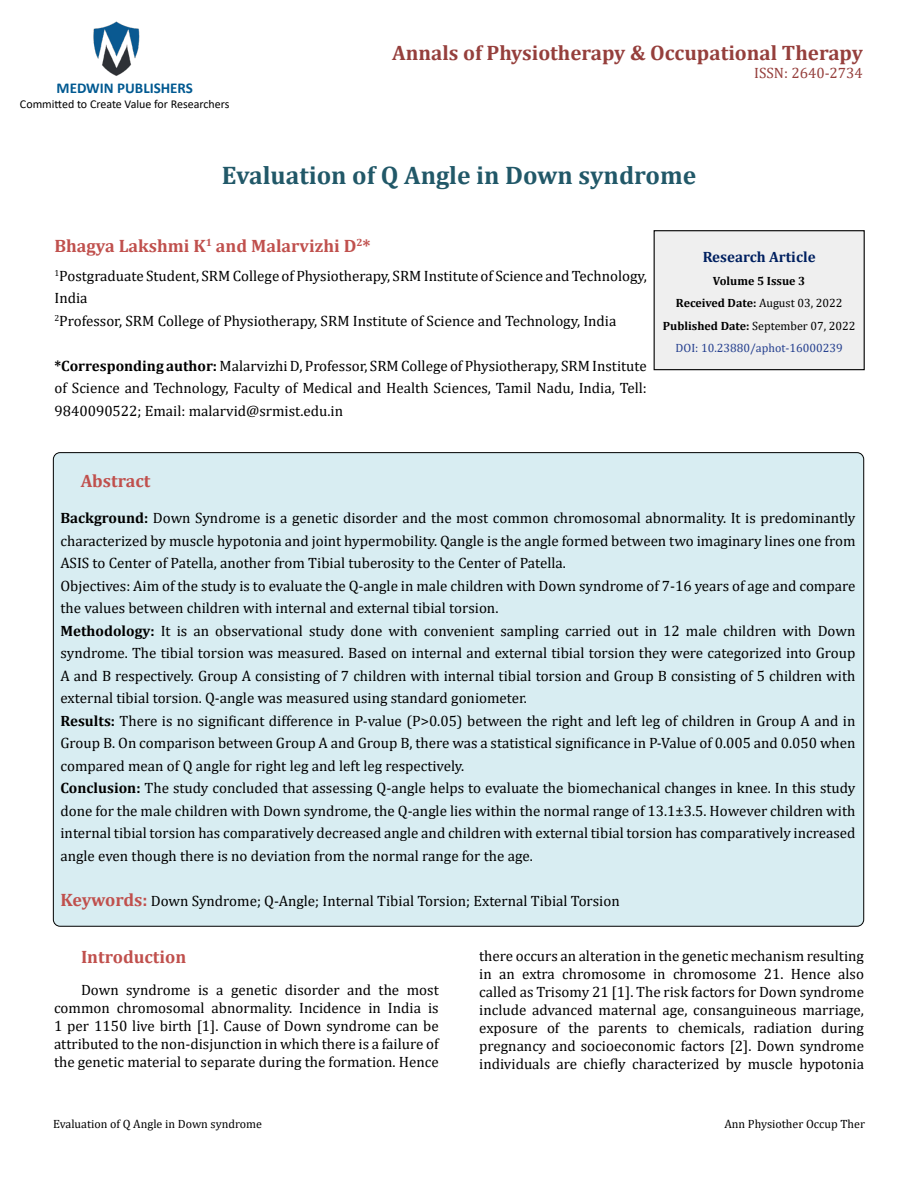
<style>
.page{position:relative;width:918px;height:1188px;background:#fff}
.page>*{position:absolute;margin:0;border:0;box-sizing:border-box;transform-origin:0 0}
.t1{font:700 25.5px "Cambria";color:#215868}
.t2{font:700 21px "Cambria";color:#953f3c}
.t3{font:700 18px "Cambria";color:#c0504d}
.t4{font:15px/22.5px "Cambria";color:#000;text-align:justify}
.t5{font:700 15px "Calibri";color:#005991}
.t6{font:700 15px "Cambria";color:#002060}
.t7{font:15px "Cambria";color:#953f3c}
.t8{font:700 12px/22.5px "Cambria";color:#000;text-align:center}
.t9{font:12px "Cambria";color:#000}
.t10{font:12px "Calibri";color:#000}
.s1{font-weight:700}
.s2{font-weight:400}
.s3{font-weight:400;color:#25408f}
.s4{font-weight:700;font-size:18px;color:#c0504d}
</style>
<div class="page">
<img style="left:93px;top:21px;width:47px;height:55px">
<div style="left:654px;top:231px;width:210px;height:139px;background:#efefef"></div>
<div style="left:654px;top:230px;width:211px;height:140px;border:1px solid #000"></div>
<div style="left:53px;top:453px;width:811px;height:473px;background:#d8edf2;border-radius:7px"></div>
<p class="t5" style="left:57px;top:78px;width:138px">MEDWIN PUBLISHERS</p>
<p class="t10" style="left:20px;top:95px;width:211px">Committed to Create Value for Researchers</p>
<h2 class="t2" style="left:392px;top:38px;width:472px">Annals of Physiotherapy &amp; Occupational Therapy</h2>
<p class="t7" style="left:754px;top:64px;width:110px">ISSN: 2640-2734</p>
<h1 class="t1" style="left:222px;top:157px;width:476px">Evaluation of Q Angle in Down syndrome</h1>
<p class="t3" style="left:54px;top:233px;width:318px">Bhagya Lakshmi K<sup>1</sup> and Malarvizhi D<sup>2</sup>*</p>
<p class="t4" style="left:54px;top:264px;width:594px;text-align:left"><sup>1</sup>Postgraduate Student, SRM College of Physiotherapy, SRM Institute of Science and Technology,<br>India<br><sup>2</sup>Professor, SRM College of Physiotherapy, SRM Institute of Science and Technology, India</p>
<p class="t4" style="left:54px;top:354px;width:594px"><span class="s1">*Corresponding author:</span> Malarvizhi D, Professor, SRM College of Physiotherapy, SRM Institute of Science and Technology, Faculty of Medical and Health Sciences, Tamil Nadu, India, Tell:<br>9840090522; Email: malarvid@srmist.edu.in</p>
<p class="t6" style="left:703px;top:247px;width:114px">Research Article</p>
<p class="t8" style="left:663px;top:269px;width:194px">Volume 5 Issue 3<br>Received Date: <span class="s2">August 03, 2022<br></span>Published Date: <span class="s2">September 07, 2022<br></span><span class="s3">DOI: 10.23880/aphot-16000239</span></p>
<p class="t3" style="left:81px;top:468px;width:71px">Abstract</p>
<p class="t4" style="left:60px;top:507px;width:797px;text-align:left"><span class="s1">Background:</span> Down Syndrome is a genetic disorder and the most common chromosomal abnormality. It is predominantly characterized by muscle hypotonia and joint hypermobility. Qangle is the angle formed between two imaginary lines one from ASIS to Center of Patella, another from Tibial tuberosity to the Center of Patella.<br>Objectives: Aim of the study is to evaluate the Q-angle in male children with Down syndrome of 7-16 years of age and compare the values between children with internal and external tibial torsion.<br><span class="s1">Methodology:</span> It is an observational study done with convenient sampling carried out in 12 male children with Down syndrome. The tibial torsion was measured. Based on internal and external tibial torsion they were categorized into Group A and B respectively. Group A consisting of 7 children with internal tibial torsion and Group B consisting of 5 children with external tibial torsion. Q-angle was measured using standard goniometer.<br><span class="s1">Results:</span> There is no significant difference in P-value (P&gt;0.05) between the right and left leg of children in Group A and in Group B. On comparison between Group A and Group B, there was a statistical significance in P-Value of 0.005 and 0.050 when compared mean of Q angle for right leg and left leg respectively.<br><span class="s1">Conclusion:</span> The study concluded that assessing Q-angle helps to evaluate the biomechanical changes in knee. In this study done for the male children with Down syndrome, the Q-angle lies within the normal range of 13.1±3.5. However children with internal tibial torsion has comparatively decreased angle and children with external tibial torsion has comparatively increased angle even though there is no deviation from the normal range for the age.</p>
<p class="t4" style="left:60px;top:889px;width:561px"><span class="s4">Keywords:</span> Down Syndrome; Q-Angle; Internal Tibial Torsion; External Tibial Torsion</p>
<p class="t3" style="left:81px;top:944px;width:107px">Introduction</p>
<p class="t4" style="left:54px;top:981px;width:386px;line-height:18px;text-indent:27px">Down syndrome is a genetic disorder and the most common chromosomal abnormality. Incidence in India is 1 per 1150 live birth [1]. Cause of Down syndrome can be attributed to the non-disjunction in which there is a failure of the genetic material to separate during the formation. Hence</p>
<p class="t4" style="left:479px;top:947px;width:386px;line-height:18px">there occurs an alteration in the genetic mechanism resulting in an extra chromosome in chromosome 21. Hence also called as Trisomy 21 [1]. The risk factors for Down syndrome include advanced maternal age, consanguineous marriage, exposure of the parents to chemicals, radiation during pregnancy and socioeconomic factors [2]. Down syndrome individuals are chiefly characterized by muscle hypotonia</p>
<p class="t9" style="left:53px;top:1117px;width:211px">Evaluation of Q Angle in Down syndrome</p>
<p class="t9" style="left:724px;top:1117px;width:142px">Ann Physiother Occup Ther</p>
</div>
